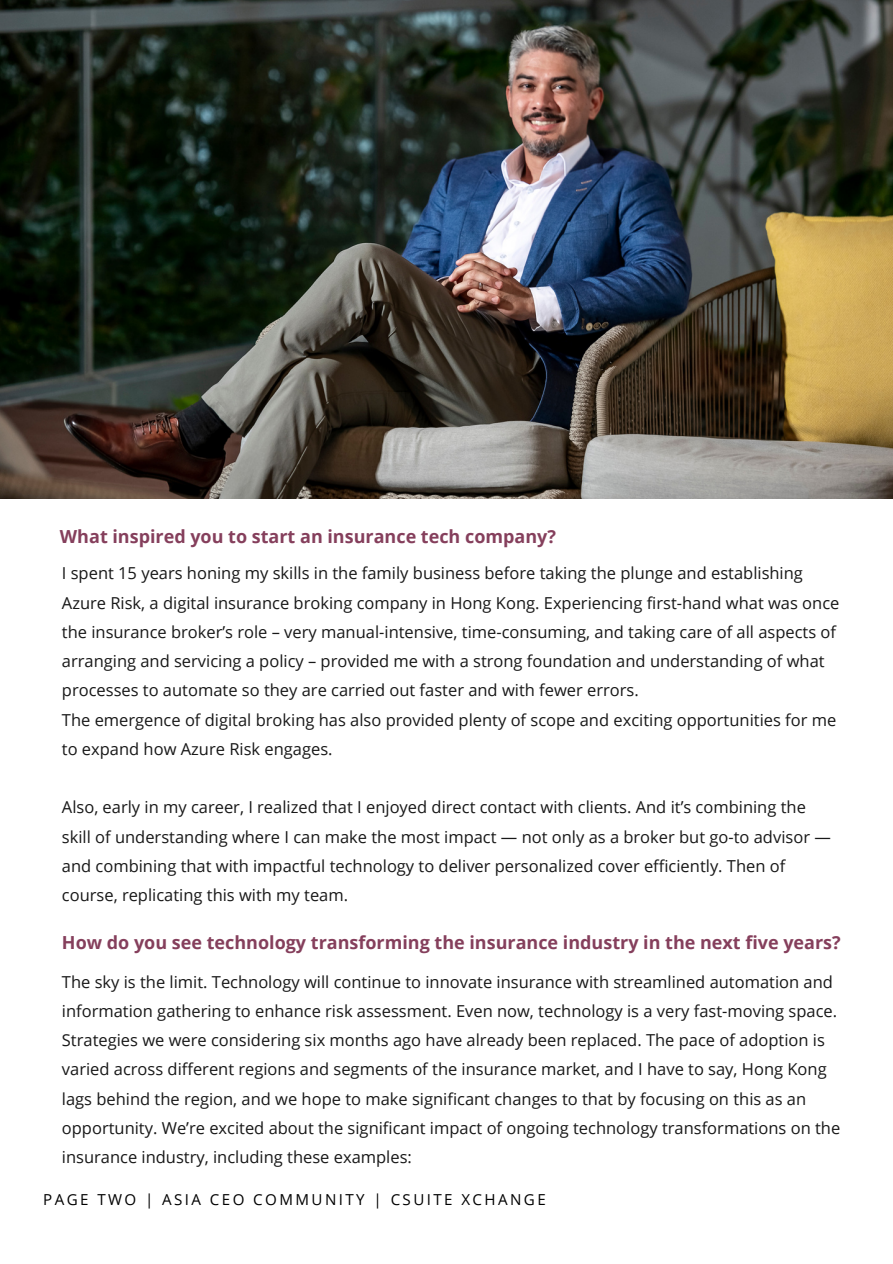
<style>
.page{position:relative;width:893px;height:1264px;background:#fff}
.page>*{position:absolute;margin:0;border:0;box-sizing:border-box;transform-origin:0 0}
.t1{font:700 18px "Open Sans";color:#853f5c}
.t2{font:16.5px/29.2px "Open Sans";color:#181818}
.t3{font:15.15px "Open Sans";letter-spacing:.16em;color:#000}
</style>
<div class="page">
<img style="left:0;top:0;width:892px;height:499px">
<p class="t1" style="left:60px;top:524px;width:497px">What inspired you to start an insurance tech company?</p>
<p class="t2" style="left:62px;top:558px;width:779px">I spent 15 years honing my skills in the family business before taking the plunge and establishing Azure Risk, a digital insurance broking company in Hong Kong. Experiencing first-hand what was once the insurance broker’s role – very manual-intensive, time-consuming, and taking care of all aspects of arranging and servicing a policy – provided me with a strong foundation and understanding of what processes to automate so they are carried out faster and with fewer errors.</p>
<p class="t2" style="left:62px;top:704px;width:775px">The emergence of digital broking has also provided plenty of scope and exciting opportunities for me to expand how Azure Risk engages.</p>
<p class="t2" style="left:62px;top:792px;width:745px">Also, early in my career, I realized that I enjoyed direct contact with clients. And it’s combining the</p>
<p class="t2" style="left:62px;top:821px;width:770px">skill of understanding where I can make the most impact — not only as a broker but go-to advisor —</p>
<p class="t2" style="left:62px;top:850px;width:725px">and combining that with impactful technology to deliver personalized cover efficiently. Then of</p>
<p class="t2" style="left:62px;top:880px;width:288px">course, replicating this with my team.</p>
<p class="t1" style="left:62px;top:930px;width:780px">How do you see technology transforming the insurance industry in the next five years?</p>
<p class="t2" style="left:62px;top:966px;width:779px">The sky is the limit. Technology will continue to innovate insurance with streamlined automation and information gathering to enhance risk assessment. Even now, technology is a very fast-moving space.<br>Strategies we were considering six months ago have already been replaced. The pace of adoption is varied across different regions and segments of the insurance market, and I have to say, Hong Kong lags behind the region, and we hope to make significant changes to that by focusing on this as an opportunity. We’re excited about the significant impact of ongoing technology transformations on the insurance industry, including these examples:</p>
<p class="t3" style="left:43px;top:1188px;width:504px">PAGE TWO | ASIA CEO COMMUNITY | CSUITE XCHANGE</p>
</div>
